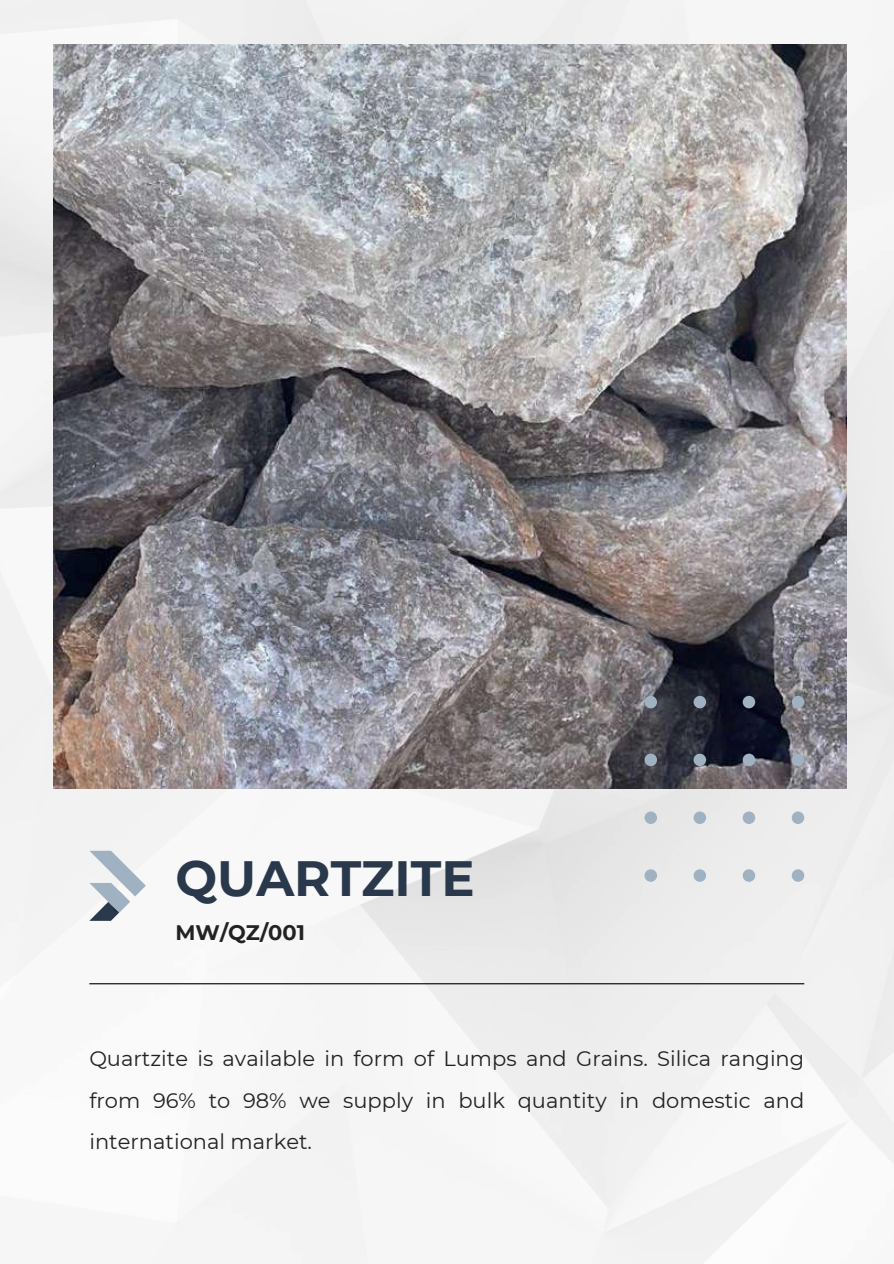
<style>
.page{position:relative;width:894px;height:1264px;background:#fff}
.page>*{position:absolute;margin:0;border:0;box-sizing:border-box;transform-origin:0 0}
.t1{font:700 49.5px "Montserrat";color:#2a384c}
.t2{font:21px/41.7px "Montserrat";color:#222;text-align:justify}
.t3{font:700 21px "Montserrat";color:#222}
</style>
<div class="page">
<img style="left:0;top:0;width:893px;height:1263px">
<svg style="left:90px;top:850px;width:56px;height:70px"></svg>
<hr style="left:89px;top:983px;width:715px;height:1px;background:#000">
<img style="left:54px;top:44px;width:792px;height:744px">
<svg style="left:644px;top:695px;width:160px;height:186px;background:#919299"></svg>
<h1 class="t1" style="left:175px;top:848px;width:300px">QUARTZITE</h1>
<p class="t3" style="left:175px;top:919px;width:131px">MW/QZ/001</p>
<p class="t2" style="left:89px;top:1037px;width:716px">Quartzite is available in form of Lumps and Grains. Silica ranging from 96% to 98% we supply in bulk quantity in domestic and international market.</p>
</div>
